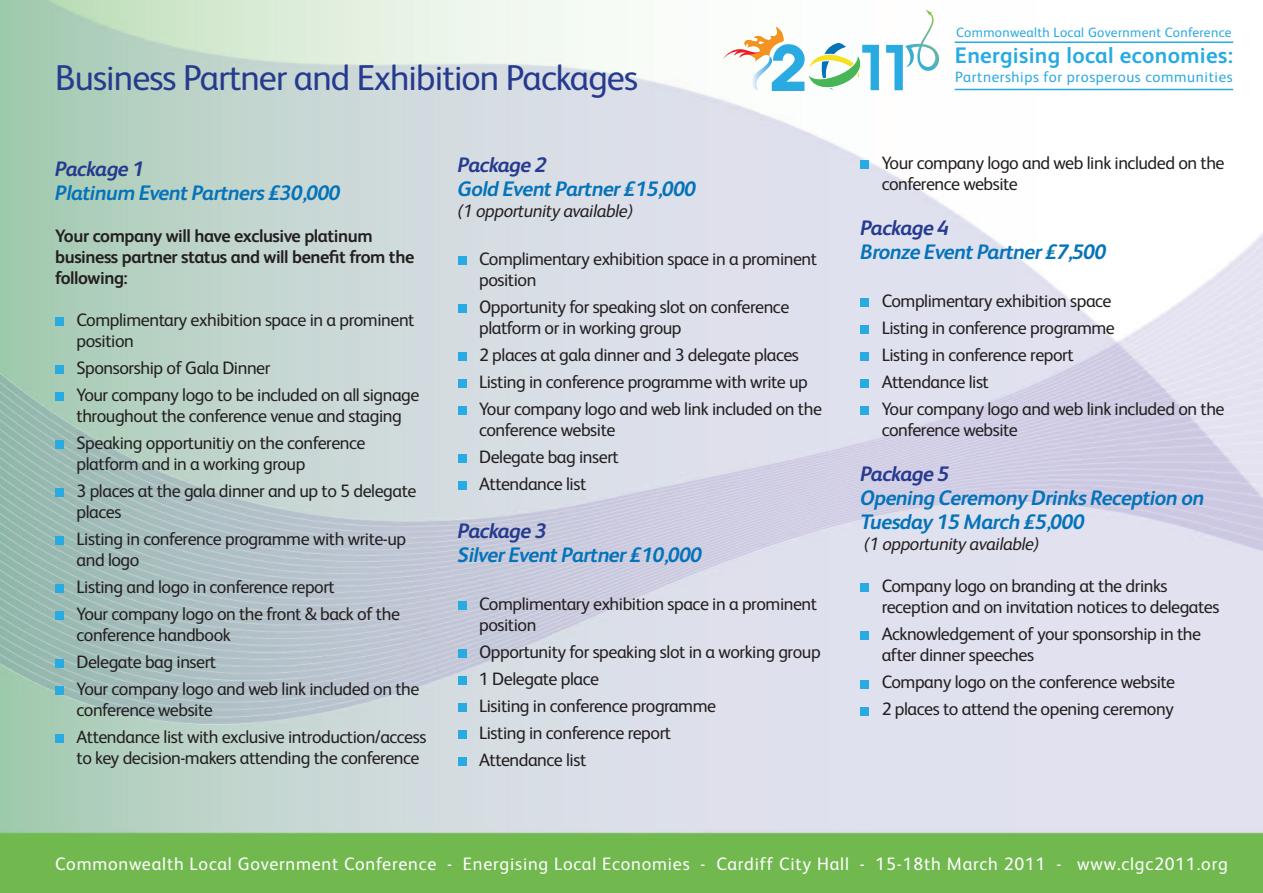
<style>
.page{position:relative;width:1263px;height:893px;background:#fff}
.page>*{position:absolute;margin:0;border:0;box-sizing:border-box;transform-origin:0 0}
.t1{font:36px "FS Albert";letter-spacing:-.025em;color:#263a8e}
.t2{font:700 22.5px "FS Albert";letter-spacing:.015em;color:#29abe2}
.t3{font:italic 700 21px/24px "FS Albert";letter-spacing:-.025em;color:#0473b9}
.t4{font:italic 700 21px "FS Albert";letter-spacing:-.025em;color:#263a8e}
.t5{font:18px/27px "FS Albert";letter-spacing:-.025em;color:#231f20}
.t6{font:18px "FS Albert";letter-spacing:.045em;color:#fff}
.t7{font:700 18px/21px "FS Albert";letter-spacing:-.025em;color:#231f20}
.t8{font:italic 18px "FS Albert";letter-spacing:-.025em;color:#231f20}
.t9{font:15px "FS Albert";letter-spacing:.04em;color:#29abe2}
.t10{font:13.5px "FS Albert";letter-spacing:.025em;color:#29abe2}
</style>
<div class="page">
<img style="left:0;top:0;width:1263px;height:893px">
<svg style="left:886px;top:10px;width:53px;height:80px"></svg>
<svg style="left:723px;top:27px;width:156px;height:66px"></svg>
<hr style="left:955px;top:41px;width:278px;height:2px;background:#29abe2">
<hr style="left:955px;top:89px;width:278px;height:1px;background:#29abe2">
<div style="left:860px;top:707px;width:9px;height:8px;background:#29abe2"></div>
<div style="left:860px;top:680px;width:9px;height:8px;background:#29abe2"></div>
<div style="left:860px;top:632px;width:9px;height:8px;background:#29abe2"></div>
<div style="left:860px;top:584px;width:9px;height:8px;background:#29abe2"></div>
<div style="left:860px;top:407px;width:9px;height:8px;background:#29abe2"></div>
<div style="left:860px;top:380px;width:9px;height:8px;background:#29abe2"></div>
<div style="left:860px;top:353px;width:9px;height:8px;background:#29abe2"></div>
<div style="left:860px;top:326px;width:9px;height:8px;background:#29abe2"></div>
<div style="left:860px;top:299px;width:9px;height:8px;background:#29abe2"></div>
<div style="left:860px;top:161px;width:9px;height:8px;background:#29abe2"></div>
<div style="left:458px;top:757px;width:8px;height:8px;background:#29abe2"></div>
<div style="left:458px;top:730px;width:8px;height:8px;background:#29abe2"></div>
<div style="left:458px;top:703px;width:8px;height:8px;background:#29abe2"></div>
<div style="left:458px;top:676px;width:8px;height:8px;background:#29abe2"></div>
<div style="left:458px;top:649px;width:8px;height:8px;background:#29abe2"></div>
<div style="left:458px;top:601px;width:8px;height:8px;background:#29abe2"></div>
<div style="left:458px;top:481px;width:8px;height:8px;background:#29abe2"></div>
<div style="left:458px;top:454px;width:8px;height:8px;background:#29abe2"></div>
<div style="left:458px;top:406px;width:8px;height:8px;background:#29abe2"></div>
<div style="left:458px;top:379px;width:8px;height:8px;background:#29abe2"></div>
<div style="left:458px;top:352px;width:8px;height:8px;background:#29abe2"></div>
<div style="left:458px;top:304px;width:8px;height:8px;background:#29abe2"></div>
<div style="left:458px;top:256px;width:8px;height:8px;background:#29abe2"></div>
<div style="left:55px;top:735px;width:9px;height:8px;background:#29abe2"></div>
<div style="left:55px;top:687px;width:9px;height:8px;background:#29abe2"></div>
<div style="left:55px;top:660px;width:9px;height:8px;background:#29abe2"></div>
<div style="left:55px;top:612px;width:9px;height:8px;background:#29abe2"></div>
<div style="left:55px;top:585px;width:9px;height:8px;background:#29abe2"></div>
<div style="left:55px;top:537px;width:9px;height:8px;background:#29abe2"></div>
<div style="left:55px;top:489px;width:9px;height:8px;background:#29abe2"></div>
<div style="left:55px;top:441px;width:9px;height:8px;background:#29abe2"></div>
<div style="left:55px;top:393px;width:9px;height:8px;background:#29abe2"></div>
<div style="left:55px;top:366px;width:9px;height:8px;background:#29abe2"></div>
<div style="left:55px;top:318px;width:9px;height:8px;background:#29abe2"></div>
<h1 class="t1" style="left:55px;top:65px;width:584px">Business Partner and Exhibition Packages</h1>
<p class="t4" style="left:55px;top:162px;width:90px">Package 1</p>
<p class="t3" style="left:55px;top:183px;width:287px">Platinum Event Partners £30,000</p>
<p class="t7" style="left:55px;top:227px;width:361px">Your company will have exclusive platinum business partner status and will benefit from the following:</p>
<p class="t5" style="left:77px;top:311px;width:339px;line-height:21px">Complimentary exhibition space in a prominent position</p>
<p class="t5" style="left:77px;top:356px;width:344px">Sponsorship of Gala Dinner<br>Your company logo to be included on all signage</p>
<p class="t5" style="left:77px;top:404px;width:327px">throughout the conference venue and staging<br>Speaking opportunitiy on the conference</p>
<p class="t5" style="left:77px;top:452px;width:341px">platform and in a working group<br>3 places at the gala dinner and up to 5 delegate</p>
<p class="t5" style="left:77px;top:500px;width:331px">places<br>Listing in conference programme with write-up</p>
<p class="t5" style="left:77px;top:548px;width:325px">and logo<br>Listing and logo in conference report<br>Your company logo on the front &amp; back of the</p>
<p class="t5" style="left:77px;top:623px;width:344px">conference handbook<br>Delegate bag insert<br>Your company logo and web link included on the</p>
<p class="t5" style="left:77px;top:698px;width:351px">conference website<br>Attendance list with exclusive introduction/access</p>
<p class="t5" style="left:77px;top:746px;width:344px">to key decision-makers attending the conference</p>
<p class="t4" style="left:458px;top:157px;width:90px">Package 2</p>
<p class="t3" style="left:458px;top:179px;width:240px">Gold Event Partner £15,000</p>
<p class="t8" style="left:458px;top:204px;width:177px">(1 opportunity available)</p>
<p class="t5" style="left:479px;top:250px;width:339px;line-height:21px">Complimentary exhibition space in a prominent position</p>
<p class="t5" style="left:479px;top:298px;width:312px;line-height:21px">Opportunity for speaking slot on conference platform or in working group</p>
<p class="t5" style="left:479px;top:343px;width:344px">2 places at gala dinner and 3 delegate places<br>Listing in conference programme with write up<br>Your company logo and web link included on the</p>
<p class="t5" style="left:479px;top:418px;width:141px">conference website<br>Delegate bag insert<br>Attendance list</p>
<p class="t4" style="left:458px;top:523px;width:90px">Package 3</p>
<p class="t3" style="left:458px;top:545px;width:246px">Silver Event Partner £10,000</p>
<p class="t5" style="left:479px;top:595px;width:339px;line-height:21px">Complimentary exhibition space in a prominent position</p>
<p class="t5" style="left:479px;top:640px;width:343px">Opportunity for speaking slot in a working group<br>1 Delegate place<br>Lisiting in conference programme<br>Listing in conference report<br>Attendance list</p>
<p class="t10" style="left:956px;top:28px;width:277px">Commonwealth Local Government Conference</p>
<p class="t9" style="left:955px;top:72px;width:279px">Partnerships for prosperous communities</p>
<p class="t2" style="left:955px;top:48px;width:280px">Energising local economies:</p>
<p class="t5" style="left:882px;top:154px;width:344px;line-height:21px">Your company logo and web link included on the conference website</p>
<p class="t4" style="left:860px;top:221px;width:90px">Package 4</p>
<p class="t3" style="left:860px;top:242px;width:248px">Bronze Event Partner £7,500</p>
<p class="t5" style="left:882px;top:289px;width:344px">Complimentary exhibition space<br>Listing in conference programme<br>Listing in conference report<br>Attendance list<br>Your company logo and web link included on the</p>
<p class="t5" style="left:882px;top:418px;width:138px">conference website</p>
<p class="t4" style="left:860px;top:467px;width:90px">Package 5</p>
<p class="t3" style="left:860px;top:488px;width:345px">Opening Ceremony Drinks Reception on<br>Tuesday 15 March £5,000</p>
<p class="t8" style="left:864px;top:538px;width:177px">(1 opportunity available)</p>
<p class="t5" style="left:882px;top:577px;width:339px;line-height:21px">Company logo on branding at the drinks reception and on invitation notices to delegates</p>
<p class="t5" style="left:882px;top:625px;width:321px;line-height:21px">Acknowledgement of your sponsorship in the after dinner speeches</p>
<p class="t5" style="left:882px;top:670px;width:295px">Company logo on the conference website<br>2 places to attend the opening ceremony</p>
<p class="t6" style="left:55px;top:857px;width:1174px">Commonwealth Local Government Conference - Energising Local Economies - Cardiff City Hall - 15-18th March 2011 - www.clgc2011.org</p>
</div>
